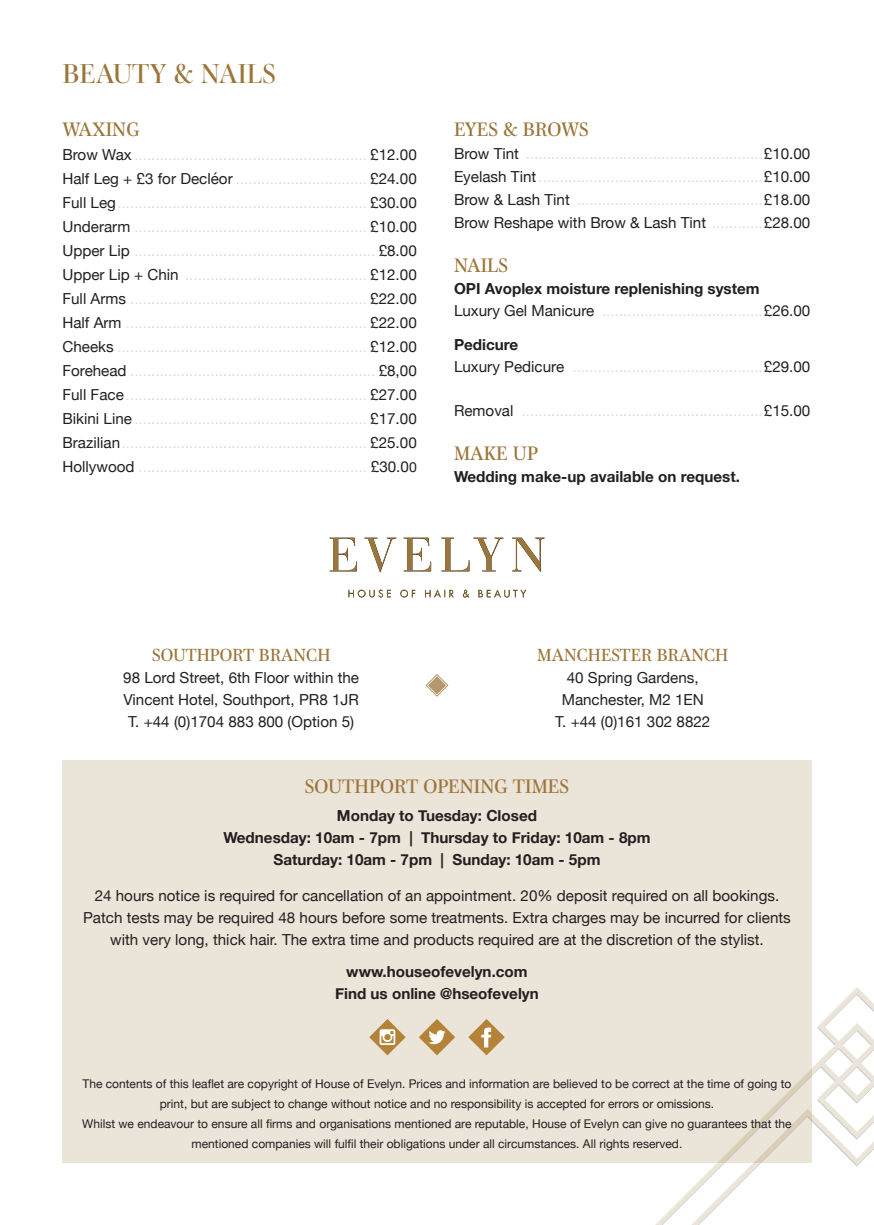
<style>
.page{position:relative;width:874px;height:1225px;background:#fff}
.page>*{position:absolute;margin:0;border:0;box-sizing:border-box;transform-origin:0 0}
.t1{font:28px "Mencken Std Head";color:#9b763b}
.t2{font:20px "Mencken Std";color:#9b763b}
.t3{font:18px "Mencken Std";color:#9b763b}
.t4{font:15.2px/24px "Helvetica Neue";color:#dcdddf;text-align:justify}
.t5{font:15.2px/22px "Helvetica Neue";color:#231f20;text-align:center}
.t6{font:700 15.2px/22px "Helvetica Neue";color:#231f20;text-align:center}
.t7{font:12px/20px "Helvetica Neue";color:#231f20;text-align:center}
.s1{color:#231f20}
.s2{font-size:14px;color:#231f20}
.s3{color:#dddee0}
.s4{font-weight:700;color:#231f20}
</style>
<div class="page">
<svg style="left:365px;top:986px;width:508px;height:239px"></svg>
<div style="left:62px;top:760px;width:749px;height:402px;background:#ebe4d8"></div>
<svg style="left:419px;top:1019px;width:36px;height:36px"></svg>
<svg style="left:468px;top:1019px;width:36px;height:36px"></svg>
<svg style="left:369px;top:1019px;width:36px;height:36px"></svg>
<svg style="left:329px;top:537px;width:216px;height:61px"></svg>
<svg style="left:425px;top:674px;width:23px;height:23px"></svg>
<h1 class="t1" style="left:62px;top:57px;width:215px">BEAUTY &amp; NAILS</h1>
<h2 class="t2" style="left:62px;top:118px;width:79px">WAXING</h2>
<p class="t4" style="left:62px;top:143px;width:355px"><span class="s1">Brow Wax</span> ....................................................... <span class="s1">£12.00<br>Half Leg + £3 for Decléor</span> ............................... <span class="s1">£24.00<br>Full Leg</span>........................................................... <span class="s1">£30.00<br>Underarm</span> ....................................................... <span class="s1">£10.00<br>Upper Lip</span> ......................................................... <span class="s1">£8.00<br>Upper Lip + Chin</span> ........................................... <span class="s1">£12.00<br>Full Arms</span> ........................................................ <span class="s1">£22.00<br>Half Arm</span> ......................................................... <span class="s1">£22.00<br>Cheeks</span> ........................................................... <span class="s1">£12.00<br>Forehead</span> .......................................................... <span class="s1">£8,00<br>Full Face</span>......................................................... <span class="s1">£27.00<br>Bikini Line</span> ....................................................... <span class="s1">£17.00<br>Brazilian</span>.......................................................... <span class="s1">£25.00<br>Hollywood</span> ...................................................... <span class="s1">£30.0</span><span class="s2">0</span></p>
<h2 class="t2" style="left:454px;top:118px;width:136px">EYES &amp; BROWS</h2>
<p class="t4" style="left:454px;top:143px;width:357px;line-height:23px"><span class="s1">Brow Tint</span> ........................................................<span class="s1">£10.00<br>Eyelash Tint</span>.....................................................<span class="s1">£10.00<br>Brow &amp; Lash Tint</span> <span class="s3">............................................</span><span class="s1">£18.00<br>Brow Reshape with Brow &amp; Lash Tint</span> <span class="s3">............</span><span class="s1">£28.00</span></p>
<h2 class="t2" style="left:454px;top:254px;width:56px">NAILS</h2>
<p class="t4" style="left:454px;top:278px;width:357px;line-height:22px"><span class="s4">OPI Avoplex moisture replenishing system<br></span><span class="s1">Luxury Gel Manicure</span> ......................................<span class="s1">£26.00</span></p>
<p class="t4" style="left:454px;top:334px;width:357px;line-height:22px"><span class="s4">Pedicure<br></span><span class="s1">Luxury Pedicure</span> .............................................<span class="s1">£29.00</span></p>
<p class="t4" style="left:454px;top:399px;width:357px"><span class="s1">Removal</span> .........................................................<span class="s1">£15.00</span></p>
<h2 class="t2" style="left:454px;top:442px;width:85px">MAKE UP</h2>
<p class="t6" style="left:454px;top:466px;width:287px">Wedding make-up available on request.</p>
<p class="t3" style="left:152px;top:644px;width:180px">SOUTHPORT BRANCH</p>
<p class="t5" style="left:123px;top:667px;width:237px">98 Lord Street, 6th Floor within the<br>Vincent Hotel, Southport, PR8 1JR<br>T. +44 (0)1704 883 800 (Option 5)</p>
<p class="t3" style="left:537px;top:644px;width:192px">MANCHESTER BRANCH</p>
<p class="t5" style="left:555px;top:667px;width:157px">40 Spring Gardens,<br>Manchester, M2 1EN<br>T. +44 (0)161 302 8822</p>
<h2 class="t2" style="left:304px;top:774px;width:266px">SOUTHPORT OPENING TIMES</h2>
<p class="t6" style="left:223px;top:805px;width:428px">Monday to Tuesday: Closed<br>Wednesday: 10am - 7pm | Thursday to Friday: 10am - 8pm<br>Saturday: 10am - 7pm | Sunday: 10am - 5pm</p>
<p class="t5" style="left:83px;top:885px;width:709px">24 hours notice is required for cancellation of an appointment. 20% deposit required on all bookings.<br>Patch tests may be required 48 hours before some treatments. Extra charges may be incurred for clients with very long, thick hair. The extra time and products required are at the discretion of the stylist.</p>
<p class="t6" style="left:335px;top:961px;width:205px">www.houseofevelyn.com<br>Find us online @hseofevelyn</p>
<p class="t7" style="left:82px;top:1074px;width:710px">The contents of this leaflet are copyright of House of Evelyn. Prices and information are believed to be correct at the time of going to print, but are subject to change without notice and no responsibility is accepted for errors or omissions.<br>Whilst we endeavour to ensure all firms and organisations mentioned are reputable, House of Evelyn can give no guarantees that the mentioned companies will fulfil their obligations under all circumstances. All rights reserved.</p>
</div>
